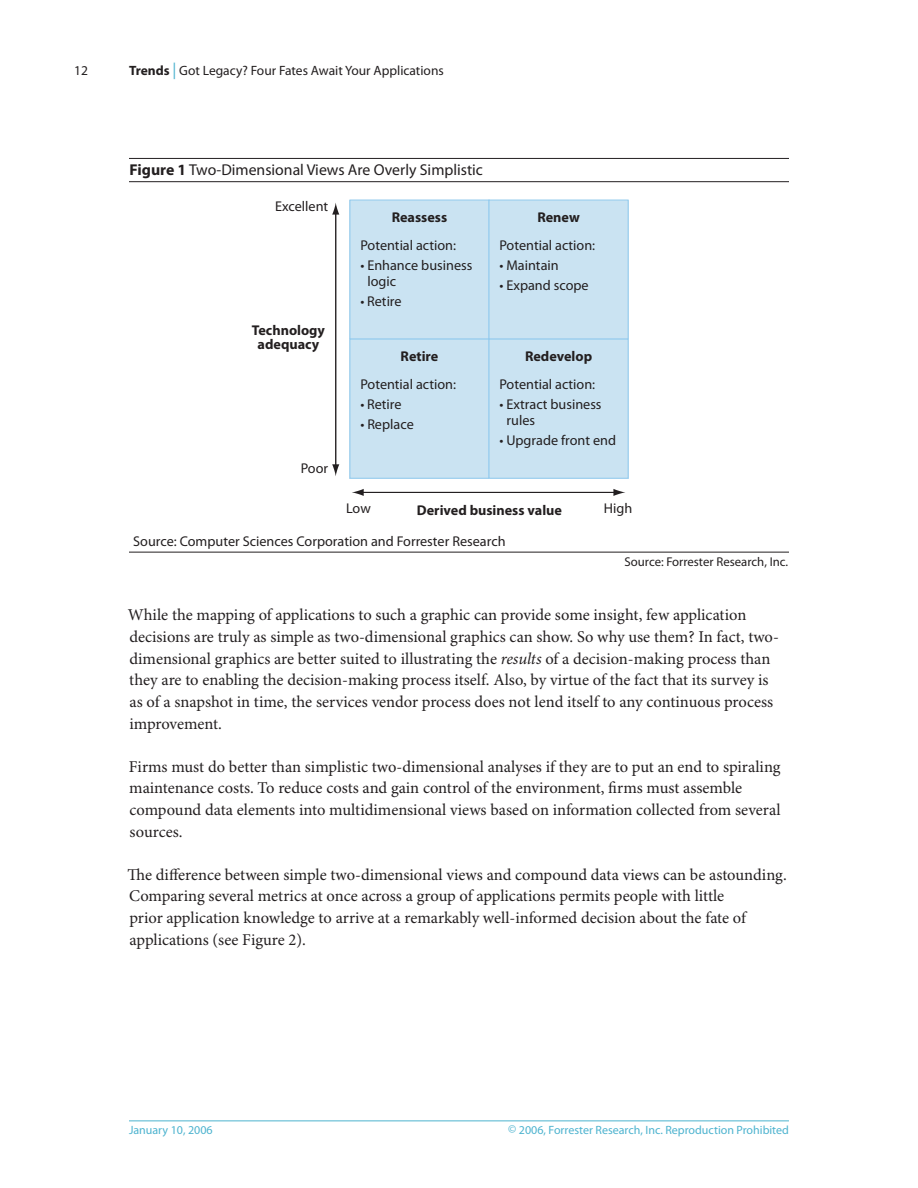
<style>
.page{position:relative;width:918px;height:1188px;background:#fff}
.page>*{position:absolute;margin:0;border:0;box-sizing:border-box;transform-origin:0 0}
.t1{font:16.5px/21.8px "Minion Pro";color:#231f20}
.t2{font:15.75px "Myriad Pro";color:#231f20}
.t3{font:14.25px/15.6px "Myriad Pro";color:#231f20}
.t4{font:700 14.25px/14.2px "Myriad Pro";color:#231f20;text-align:center}
.t5{font:13.5px "Myriad Pro";color:#231f20}
.t6{font:12.75px "Myriad Pro";color:#231f20}
.t7{font:12px "Myriad Pro";color:#4db3cf}
.s1{font-weight:700}
.s2{font-size:16.5px;color:#4db3cf}
.s3{font-style:italic}
</style>
<div class="page">
<hr style="left:129px;top:1120px;width:660px;height:1px;background:#4db3cf">
<hr style="left:129px;top:158px;width:660px;height:1px;background:#231f20">
<hr style="left:129px;top:181px;width:660px;height:1px;background:#231f20">
<hr style="left:129px;top:552px;width:660px;height:1px;background:#231f20">
<div style="left:350px;top:200px;width:139px;height:139px;background:#cae3f2"></div>
<div style="left:350px;top:200px;width:139px;height:139px;border:1px solid #93cbee"></div>
<hr style="left:335px;top:212px;width:1px;height:255px;background:#231f20">
<svg style="left:332px;top:464px;width:7px;height:12px"></svg>
<svg style="left:332px;top:203px;width:7px;height:12px"></svg>
<hr style="left:361px;top:492px;width:255px;height:1px;background:#231f20">
<svg style="left:613px;top:489px;width:12px;height:7px"></svg>
<svg style="left:352px;top:489px;width:12px;height:7px"></svg>
<div style="left:489px;top:200px;width:139px;height:139px;background:#cae3f2"></div>
<div style="left:489px;top:200px;width:139px;height:139px;border:1px solid #93cbee"></div>
<div style="left:350px;top:339px;width:139px;height:139px;background:#cae3f2"></div>
<div style="left:350px;top:339px;width:139px;height:140px;border:1px solid #93cbee"></div>
<div style="left:489px;top:339px;width:139px;height:139px;background:#cae3f2"></div>
<div style="left:489px;top:339px;width:139px;height:140px;border:1px solid #93cbee"></div>
<p class="t5" style="left:74px;top:63px;width:15px">12</p>
<p class="t5" style="left:129px;top:63px;width:316px"><span class="s1">Trends</span> <span class="s2">|</span> Got Legacy? Four Fates Await Your Applications</p>
<p class="t2" style="left:130px;top:161px;width:355px"><span class="s1">Figure 1</span> Two-Dimensional Views Are Overly Simplistic</p>
<p class="t3" style="left:275px;top:199px;width:55px">Excellent</p>
<p class="t4" style="left:252px;top:323px;width:75px">Technology adequacy</p>
<p class="t3" style="left:301px;top:460px;width:29px">Poor</p>
<p class="t4" style="left:392px;top:210px;width:57px">Reassess</p>
<p class="t3" style="left:360px;top:238px;width:97px">Potential action:</p>
<p class="t3" style="left:367px;top:258px;width:106px;text-indent:-7px">• Enhance business logic</p>
<p class="t3" style="left:360px;top:293px;width:43px">• Retire</p>
<p class="t4" style="left:401px;top:349px;width:39px">Retire</p>
<p class="t3" style="left:360px;top:377px;width:97px">Potential action:</p>
<p class="t3" style="left:360px;top:397px;width:43px">• Retire</p>
<p class="t3" style="left:360px;top:417px;width:55px">• Replace</p>
<p class="t4" style="left:537px;top:210px;width:44px">Renew</p>
<p class="t3" style="left:499px;top:238px;width:97px">Potential action:</p>
<p class="t3" style="left:499px;top:258px;width:61px">• Maintain</p>
<p class="t3" style="left:499px;top:278px;width:91px">• Expand scope</p>
<p class="t4" style="left:525px;top:349px;width:69px">Redevelop</p>
<p class="t3" style="left:499px;top:377px;width:97px">Potential action:</p>
<p class="t3" style="left:507px;top:397px;width:97px;text-indent:-7px">• Extract business rules</p>
<p class="t3" style="left:499px;top:432px;width:118px">• Upgrade front end</p>
<p class="t3" style="left:346px;top:500px;width:26px">Low</p>
<p class="t3" style="left:604px;top:500px;width:30px">High</p>
<p class="t4" style="left:417px;top:503px;width:147px">Derived business value</p>
<p class="t3" style="left:133px;top:534px;width:374px">Source: Computer Sciences Corporation and Forrester Research</p>
<p class="t6" style="left:625px;top:555px;width:165px">Source: Forrester Research, Inc.</p>
<p class="t1" style="left:128px;top:605px;width:652px">While the mapping of applications to such a graphic can provide some insight, few application decisions are truly as simple as two-dimensional graphics can show. So why use them? In fact, two&shy;dimensional graphics are better suited to illustrating the <span class="s3">results</span> of a decision-making process than they are to enabling the decision-making process itself. Also, by virtue of the fact that its survey is as of a snapshot in time, the services vendor process does not lend itself to any continuous process improvement.</p>
<p class="t1" style="left:129px;top:756px;width:653px">Firms must do better than simplistic two-dimensional analyses if they are to put an end to spiraling maintenance costs. To reduce costs and gain control of the environment, firms must assemble compound data elements into multidimensional views based on information collected from several sources.</p>
<p class="t1" style="left:128px;top:864px;width:661px">The difference between simple two-dimensional views and compound data views can be astounding.<br>Comparing several metrics at once across a group of applications permits people with little<br>prior application knowledge to arrive at a remarkably well-informed decision about the fate of applications (see Figure 2).</p>
<p class="t7" style="left:129px;top:1123px;width:85px">January 10, 2006</p>
<p class="t7" style="left:508px;top:1123px;width:282px">© 2006, Forrester Research, Inc. Reproduction Prohibited</p>
</div>
